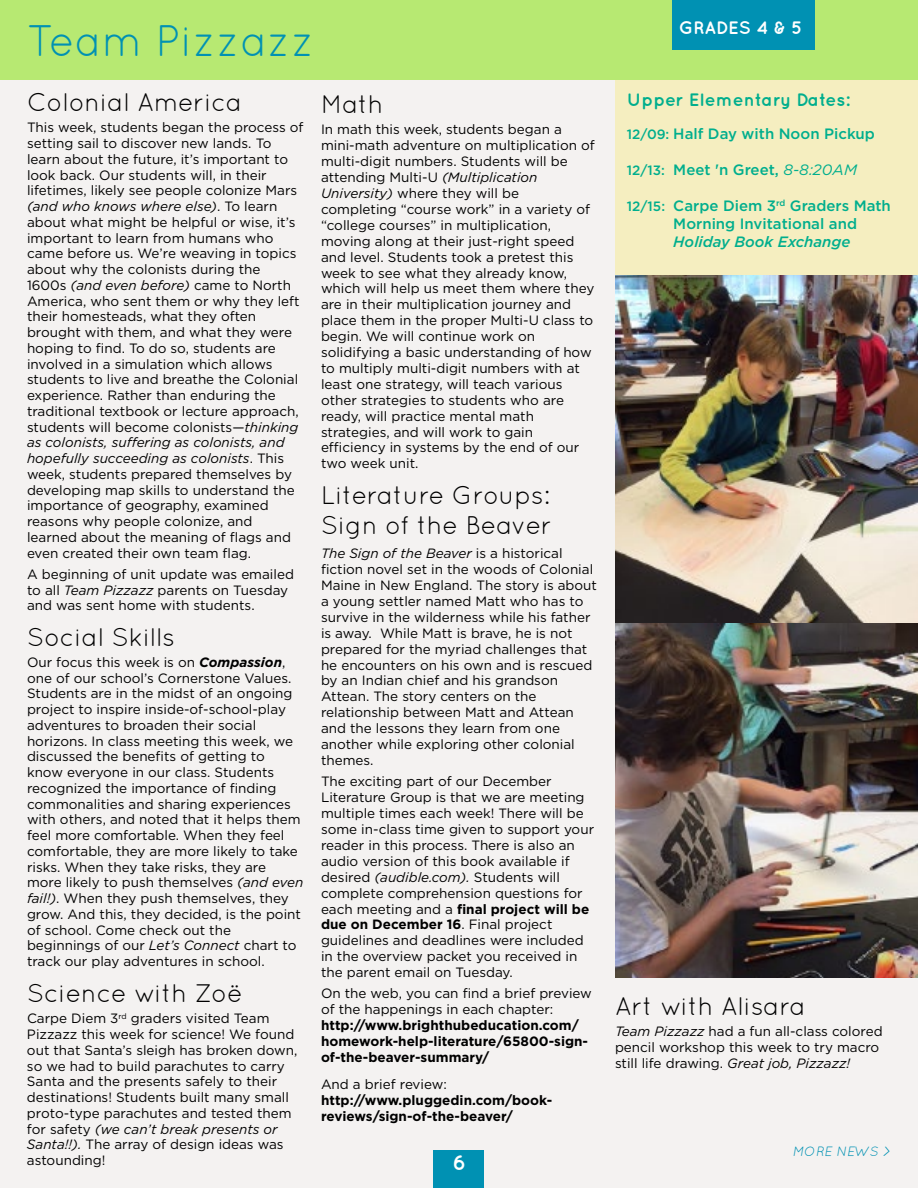
<style>
.page{position:relative;width:918px;height:1188px;background:#fff}
.page>*{position:absolute;margin:0;border:0;box-sizing:border-box;transform-origin:0 0}
.t1{font:44.1px "Quicksand";letter-spacing:.015em;color:#0091b3;scale:.95 1}
.t2{font:25.5px/30px "Quicksand";color:#000}
.t3{font:700 21px "Quicksand";color:#fff}
.t4{font:700 18px "Quicksand";color:#00ae8d}
.t5{font:700 18px "Quicksand";color:#fff}
.t6{font:500 15px/18px "Gotham";color:#00ae8d}
.t7{font:italic 500 15px "Gotham";color:#00ae8d}
.t8{font:13.5px/15.8px "Gotham";color:#000}
.t9{font:700 13.5px/15.9px "Gotham";color:#000}
.t10{font:italic 13.5px "Quicksand";color:#0091b3}
.s1{font-style:italic}
.s2{font-weight:700;font-style:italic}
.s3{font-weight:700}
.s4{font-size:13.5px}
.s5{font-weight:400;font-style:italic}
</style>
<div class="page">
<div style="left:0;top:80px;width:918px;height:1108px;background:#f4f2f1"></div>
<div style="left:615px;top:79px;width:303px;height:196px;background:#f5eec0"></div>
<div style="left:0;top:0;width:918px;height:80px;background:#b7e972"></div>
<div style="left:672px;top:0;width:143px;height:50px;background:#0091b3"></div>
<div style="left:434px;top:1151px;width:50px;height:37px;background:#0091b3"></div>
<img style="left:615px;top:275px;width:303px;height:702px">
<h1 class="t1" style="left:27px;top:16px;width:305px">Team Pizzazz</h1>
<h2 class="t2" style="left:27px;top:87px;width:216px">Colonial America</h2>
<p class="t8" style="left:27px;top:119px;width:278px">This week, students began the process of setting sail to discover new lands. To learn about the future, it’s important to look back. Our students will, in their lifetimes, likely see people colonize Mars <span class="s1">(and who knows where else)</span>. To learn about what might be helpful or wise, it’s important to learn from humans who came before us. We’re weaving in topics about why the colonists during the<br>1600s <span class="s1">(and even before)</span> came to North America, who sent them or why they left their homesteads, what they often brought with them, and what they were hoping to find. To do so, students are involved in a simulation which allows students to live and breathe the Colonial experience. Rather than enduring the traditional textbook or lecture approach, students will become colonists—<span class="s1">thinking as colonists, suffering as colonists, and hopefully succeeding as colonists</span>. This week, students prepared themselves by developing map skills to understand the importance of geography, examined reasons why people colonize, and learned about the meaning of flags and even created their own team flag.</p>
<p class="t8" style="left:27px;top:566px;width:269px">A beginning of unit update was emailed to all <span class="s1">Team Pizzazz</span> parents on Tuesday and was sent home with students.</p>
<h2 class="t2" style="left:27px;top:622px;width:149px">Social Skills</h2>
<p class="t8" style="left:27px;top:654px;width:278px">Our focus this week is on <span class="s2">Compassion</span>, one of our school’s Cornerstone Values.<br>Students are in the midst of an ongoing project to inspire inside-of-school-play adventures to broaden their social horizons. In class meeting this week, we discussed the benefits of getting to know everyone in our class. Students recognized the importance of finding commonalities and sharing experiences with others, and noted that it helps them feel more comfortable. When they feel comfortable, they are more likely to take risks. When they take risks, they are more likely to push themselves <span class="s1">(and even fail!)</span>. When they push themselves, they grow. And this, they decided, is the point of school. Come check out the beginnings of our <span class="s1">Let’s Connect</span> chart to track our play adventures in school.</p>
<h2 class="t2" style="left:27px;top:978px;width:216px">Science with Zoë</h2>
<p class="t8" style="left:27px;top:1010px;width:272px">Carpe Diem 3<sup>rd</sup> graders visited Team Pizzazz this week for science! We found out that Santa’s sleigh has broken down, so we had to build parachutes to carry Santa and the presents safely to their destinations! Students built many small proto-type parachutes and tested them for safety <span class="s1">(we can’t break presents or Santa!!).</span> The array of design ideas was astounding!</p>
<h2 class="t2" style="left:321px;top:89px;width:64px">Math</h2>
<p class="t8" style="left:321px;top:121px;width:275px">In math this week, students began a mini-math adventure on multiplication of multi-digit numbers. Students will be attending Multi-U <span class="s1">(Multiplication University)</span> where they will be completing “course work” in a variety of “college courses” in multiplication, moving along at their just-right speed and level. Students took a pretest this week to see what they already know, which will help us meet them where they are in their multiplication journey and place them in the proper Multi-U class to begin. We will continue work on solidifying a basic understanding of how to multiply multi-digit numbers with at least one strategy, will teach various other strategies to students who are ready, will practice mental math strategies, and will work to gain efficiency in systems by the end of our two week unit.</p>
<h2 class="t2" style="left:321px;top:480px;width:232px">Literature Groups:<br>Sign of the Beaver</h2>
<p class="t8" style="left:321px;top:545px;width:278px"><span class="s1">The Sign of the Beaver</span> is a historical fiction novel set in the woods of Colonial Maine in New England. The story is about a young settler named Matt who has to survive in the wilderness while his father is away. While Matt is brave, he is not prepared for the myriad challenges that he encounters on his own and is rescued by an Indian chief and his grandson Attean. The story centers on the relationship between Matt and Attean and the lessons they learn from one another while exploring other colonial themes.</p>
<p class="t8" style="left:321px;top:773px;width:275px">The exciting part of our December Literature Group is that we are meeting multiple times each week! There will be some in-class time given to support your reader in this process. There is also an audio version of this book available if desired <span class="s1">(audible.com).</span> Students will complete comprehension questions for each meeting and a <span class="s3">final project will be due on December 16</span>. Final project guidelines and deadlines were included in the overview packet you received in the parent email on Tuesday.</p>
<p class="t8" style="left:321px;top:985px;width:272px">On the web, you can find a brief preview of the happenings in each chapter:</p>
<p class="t9" style="left:321px;top:1017px;width:269px">http://www.brighthubeducation.com/ homework-help-literature/65800-sign&shy;of-the-beaver-summary/</p>
<p class="t8" style="left:321px;top:1076px;width:127px">And a brief review:</p>
<p class="t9" style="left:321px;top:1092px;width:233px">http://www.pluggedin.com/book&shy;reviews/sign-of-the-beaver/</p>
<h3 class="t3" style="left:453px;top:1150px;width:15px">6</h3>
<h3 class="t5" style="left:679px;top:17px;width:125px">GRADES 4 &amp; 5</h3>
<h3 class="t4" style="left:627px;top:89px;width:224px">Upper Elementary Dates:</h3>
<p class="t6" style="left:627px;top:124px;width:250px"><span class="s4">12/09:</span> Half Day with Noon Pickup</p>
<p class="t6" style="left:627px;top:160px;width:232px"><span class="s4">12/13:</span> Meet 'n Greet, <span class="s5">8-8:20AM</span></p>
<p class="t6" style="left:673px;top:196px;width:219px;text-indent:-47px"><span class="s4">12/15:</span> Carpe Diem 3<sup>rd</sup> Graders Math<br>Morning Invitational and</p>
<p class="t7" style="left:673px;top:231px;width:179px">Holiday Book Exchange</p>
<h2 class="t2" style="left:615px;top:991px;width:192px">Art with Alisara</h2>
<p class="t8" style="left:615px;top:1023px;width:269px"><span class="s1">Team Pizzazz</span> had a fun all-class colored pencil workshop this week to try macro still life drawing. <span class="s1">Great job, Pizzazz!</span></p>
<p class="t10" style="left:793px;top:1144px;width:100px">MORE NEWS &gt;</p>
</div>
